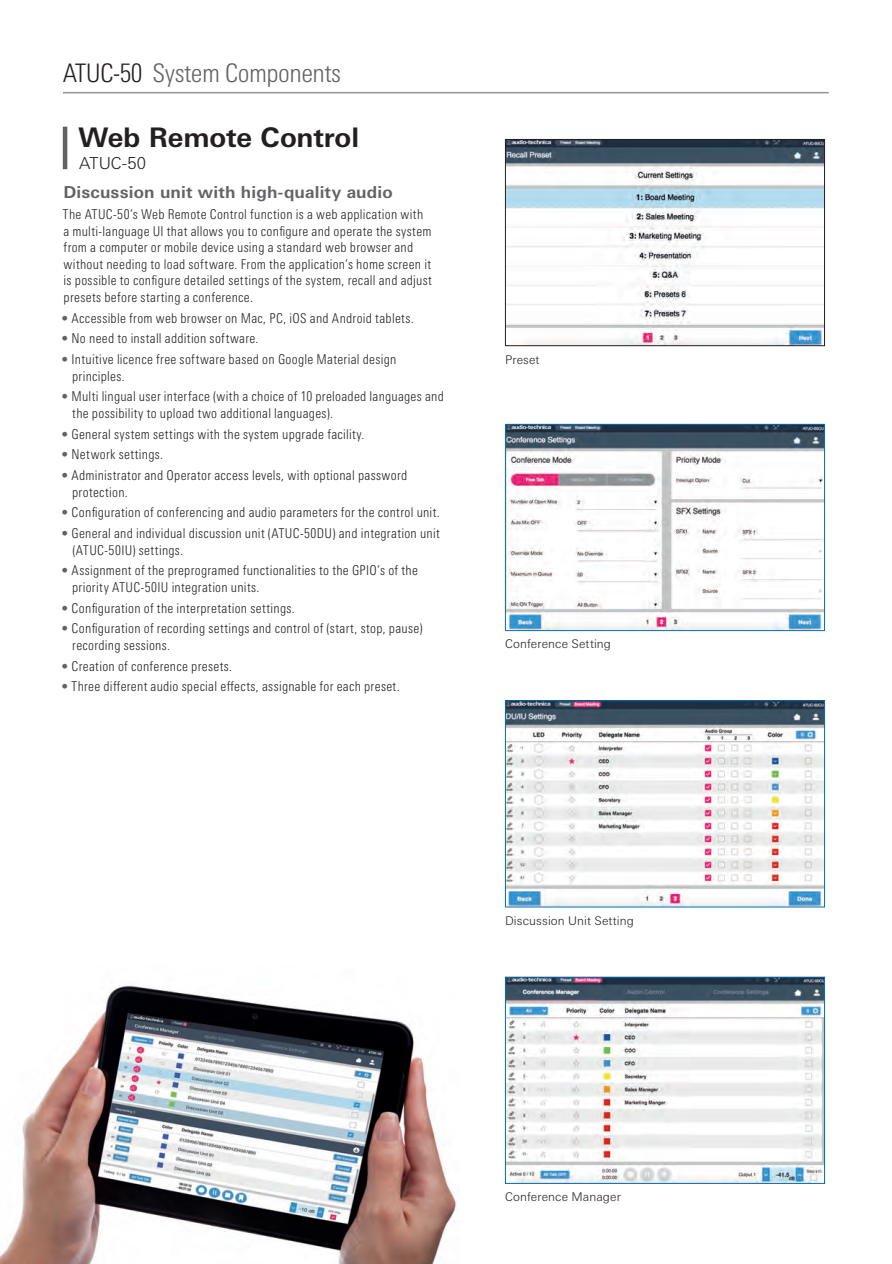
<style>
.page{position:relative;width:892px;height:1264px;background:#fff}
.page>*{position:absolute;margin:0;border:0;box-sizing:border-box;transform-origin:0 0}
.t1{font:700 27px "Univers Next Pro";letter-spacing:-.005em;color:#231f20}
.t2{font:300 condensed 25.5px "Univers Next Pro";letter-spacing:-.02em;color:#636366;scale:1.05 1}
.t3{font:700 16.5px "Univers Next Pro";letter-spacing:.01em;color:#636366}
.t4{font:300 16.5px "Univers Next Pro";color:#231f20}
.t5{font:300 condensed 13.5px/16.5px "Univers Next Pro";letter-spacing:.02em;color:#231f20}
.t6{font:300 12px "Univers Next Pro";letter-spacing:.01em;color:#231f20}
.s1{color:#231f20}
.s2{color:#636366}
</style>
<div class="page">
<hr style="left:63px;top:127px;width:4px;height:42px;background:#636366">
<img style="left:507px;top:141px;width:315px;height:203px">
<div style="left:505px;top:139px;width:319px;height:207px;border:1px solid #231f20"></div>
<img style="left:507px;top:426px;width:315px;height:203px">
<div style="left:505px;top:424px;width:319px;height:207px;border:1px solid #006fba"></div>
<img style="left:507px;top:702px;width:315px;height:203px">
<div style="left:505px;top:700px;width:319px;height:207px;border:1px solid #006fba"></div>
<img style="left:507px;top:979px;width:315px;height:203px">
<div style="left:505px;top:977px;width:319px;height:207px;border:1px solid #006fba"></div>
<hr style="left:63px;top:92px;width:765px;height:1px;background:#939598">
<img style="left:0;top:985px;width:456px;height:279px">
<p class="t2" style="left:63px;top:58px;width:266px"><span class="s1">ATUC-50</span> System Components</p>
<p class="t1" style="left:79px;top:121px;width:282px">Web Remote Control</p>
<p class="t4" style="left:79px;top:154px;width:68px">ATUC-50</p>
<p class="t3" style="left:63px;top:182px;width:331px">Discussion unit with high-quality audio</p>
<p class="t5" style="left:63px;top:206px;width:370px">The ATUC-50’s Web Remote Control function is a web application with a multi-language UI that allows you to configure and operate the system from a computer or mobile device using a standard web browser and without needing to load software. From the application’s home screen it is possible to configure detailed settings of the system, recall and adjust presets before starting a conference.</p>
<p class="t5" style="left:62px;top:310px;width:353px"><span class="s2">•</span> Accessible from web browser on Mac, PC, iOS and Android tablets.</p>
<p class="t5" style="left:62px;top:330px;width:198px"><span class="s2">•</span> No need to install addition software.</p>
<p class="t5" style="left:72px;top:351px;width:325px;text-indent:-11px"><span class="s2">•</span> Intuitive licence free software based on Google Material design principles.</p>
<p class="t5" style="left:72px;top:388px;width:373px;text-indent:-11px"><span class="s2">•</span> Multi lingual user interface (with a choice of 10 preloaded languages and the possibility to upload two additional languages).</p>
<p class="t5" style="left:62px;top:426px;width:304px"><span class="s2">•</span> General system settings with the system upgrade facility.</p>
<p class="t5" style="left:62px;top:446px;width:103px"><span class="s2">•</span> Network settings.</p>
<p class="t5" style="left:72px;top:467px;width:336px;text-indent:-11px"><span class="s2">•</span> Administrator and Operator access levels, with optional password protection.</p>
<p class="t5" style="left:62px;top:504px;width:380px"><span class="s2">•</span> Configuration of conferencing and audio parameters for the control unit.</p>
<p class="t5" style="left:72px;top:525px;width:369px;text-indent:-11px"><span class="s2">•</span> General and individual discussion unit (ATUC-50DU) and integration unit (ATUC-50IU) settings.</p>
<p class="t5" style="left:72px;top:562px;width:347px;text-indent:-11px"><span class="s2">•</span> Assignment of the preprogramed functionalities to the GPIO’s of the priority ATUC-50IU integration units.</p>
<p class="t5" style="left:62px;top:600px;width:235px"><span class="s2">•</span> Configuration of the interpretation settings.</p>
<p class="t5" style="left:72px;top:620px;width:352px;text-indent:-11px"><span class="s2">•</span> Configuration of recording settings and control of (start, stop, pause) recording sessions.</p>
<p class="t5" style="left:62px;top:658px;width:172px"><span class="s2">•</span> Creation of conference presets.</p>
<p class="t5" style="left:62px;top:678px;width:339px"><span class="s2">•</span> Three different audio special effects, assignable for each preset.</p>
<p class="t6" style="left:505px;top:352px;width:36px">Preset</p>
<p class="t6" style="left:505px;top:637px;width:107px">Conference Setting</p>
<p class="t6" style="left:505px;top:914px;width:130px">Discussion Unit Setting</p>
<p class="t6" style="left:505px;top:1190px;width:117px">Conference Manager</p>
</div>
